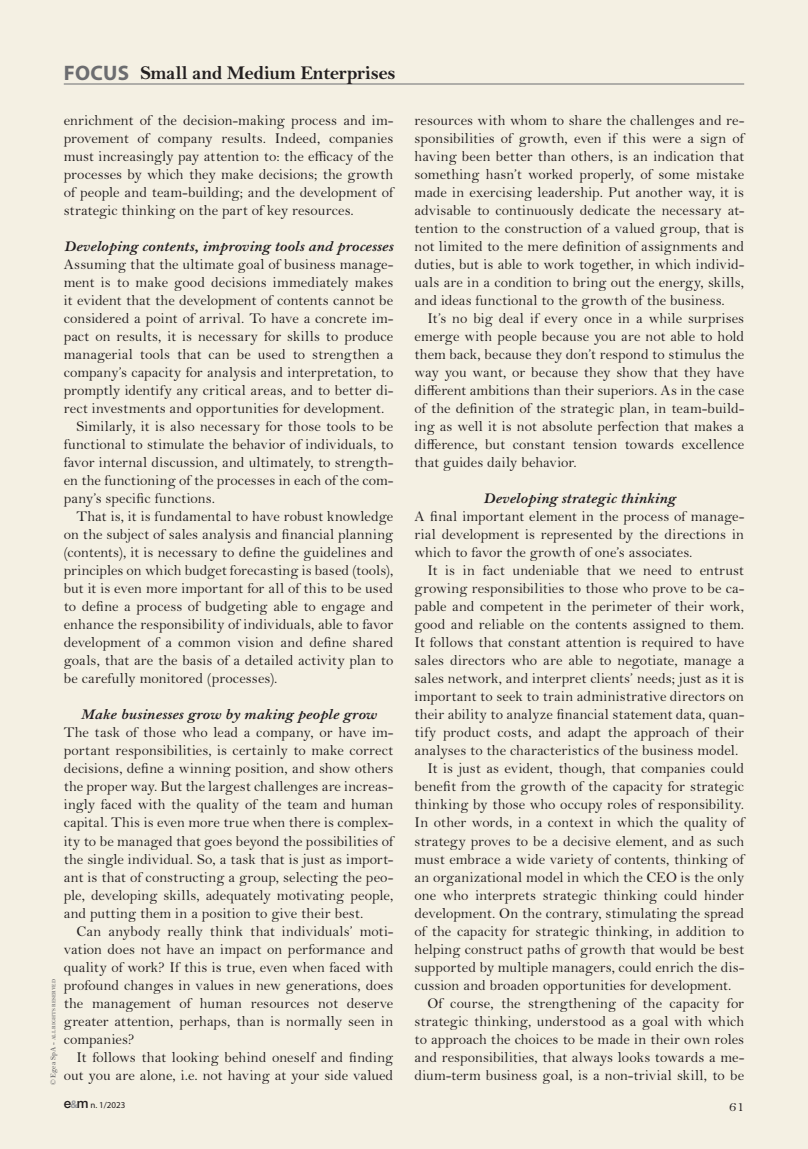
<style>
.page{position:relative;width:808px;height:1149px;background:#fff}
.page>*{position:absolute;margin:0;border:0;box-sizing:border-box;transform-origin:0 0}
.t1{font:700 21px "Myriad Pro";letter-spacing:.01em;color:#6c6d70}
.t2{font:700 19.5px "Bell MT Std";letter-spacing:-.015em;color:#231f20}
.t3{font:15px/18px "Bell MT Std";color:#231f20;text-align:justify}
.t4{font:italic 700 15px "Bell MT Std";letter-spacing:.005em;color:#231f20}
.t5{font:9px "Myriad Pro";color:#231f20}
.t6{font:600 5.25px "Bell MT Std";color:#636366}
.s1{font-weight:400;font-size:7.5px}
.s2{font-size:7.5px}
.s3{font-family:"Helvetica Neue";font-weight:500;font-size:13.5px}
.s4{font-family:"Helvetica Neue";font-weight:700;font-size:10.5px;color:#939598}
</style>
<div class="page">
<div style="left:0;top:0;width:808px;height:1148px;background:#f4f0e3"></div>
<hr style="left:64px;top:84px;width:680px;height:1px;background:#6c6d70">
<h1 class="t1" style="left:64px;top:59px;width:67px">FOCUS</h1>
<h2 class="t2" style="left:140px;top:62px;width:257px">Small and Medium Enterprises</h2>
<p class="t3" style="left:64px;top:111px;width:331px">enrichment of the decision-making process and im&shy;provement of company results. Indeed, companies must increasingly pay attention to: the efficacy of the processes by which they make decisions; the growth of people and team-building; and the development of strategic thinking on the part of key resources.</p>
<p class="t4" style="left:64px;top:238px;width:330px">Developing contents, improving tools and processes</p>
<p class="t3" style="left:64px;top:255px;width:331px">Assuming that the ultimate goal of business manage-</p>
<p class="t3" style="left:64px;top:273px;width:331px">ment is to make good decisions immediately makes</p>
<p class="t3" style="left:64px;top:291px;width:331px">it evident that the development of contents cannot be</p>
<p class="t3" style="left:64px;top:309px;width:331px">considered a point of arrival. To have a concrete im-</p>
<p class="t3" style="left:64px;top:327px;width:331px">pact on results, it is necessary for skills to produce</p>
<p class="t3" style="left:64px;top:345px;width:331px">managerial tools that can be used to strengthen a</p>
<p class="t3" style="left:64px;top:363px;width:331px">company’s capacity for analysis and interpretation, to</p>
<p class="t3" style="left:64px;top:381px;width:331px">promptly identify any critical areas, and to better di-</p>
<p class="t3" style="left:64px;top:399px;width:322px">rect investments and opportunities for development.</p>
<p class="t3" style="left:77px;top:417px;width:318px">Similarly, it is also necessary for those tools to be</p>
<p class="t3" style="left:64px;top:435px;width:331px">functional to stimulate the behavior of individuals, to</p>
<p class="t3" style="left:64px;top:453px;width:331px">favor internal discussion, and ultimately, to strength-</p>
<p class="t3" style="left:64px;top:471px;width:331px">en the functioning of the processes in each of the com-</p>
<p class="t3" style="left:64px;top:489px;width:153px">pany’s specific functions.</p>
<p class="t3" style="left:77px;top:507px;width:318px">That is, it is fundamental to have robust knowledge</p>
<p class="t3" style="left:64px;top:525px;width:331px">on the subject of sales analysis and financial planning</p>
<p class="t3" style="left:64px;top:543px;width:331px">(contents), it is necessary to define the guidelines and</p>
<p class="t3" style="left:64px;top:561px;width:331px">principles on which budget forecasting is based (tools),</p>
<p class="t3" style="left:64px;top:579px;width:331px">but it is even more important for all of this to be used</p>
<p class="t3" style="left:64px;top:597px;width:331px">to define a process of budgeting able to engage and</p>
<p class="t3" style="left:64px;top:615px;width:331px">enhance the responsibility of individuals, able to favor</p>
<p class="t3" style="left:64px;top:633px;width:331px">development of a common vision and define shared</p>
<p class="t3" style="left:64px;top:651px;width:331px">goals, that are the basis of a detailed activity plan to</p>
<p class="t3" style="left:64px;top:669px;width:215px">be carefully monitored (processes).</p>
<p class="t4" style="left:80px;top:706px;width:298px">Make businesses grow by making people grow</p>
<p class="t3" style="left:64px;top:723px;width:331px">The task of those who lead a company, or have im&shy;portant responsibilities, is certainly to make correct decisions, define a winning position, and show others the proper way. But the largest challenges are increas&shy;ingly faced with the quality of the team and human capital. This is even more true when there is complex&shy;ity to be managed that goes beyond the possibilities of the single individual. So, a task that is just as import&shy;ant is that of constructing a group, selecting the peo&shy;ple, developing skills, adequately motivating people, and putting them in a position to give their best.</p>
<p class="t3" style="left:64px;top:921px;width:331px;text-indent:13px">Can anybody really think that individuals’ moti&shy;vation does not have an impact on performance and quality of work? If this is true, even when faced with profound changes in values in new generations, does the management of human resources not deserve greater attention, perhaps, than is normally seen in companies?</p>
<p class="t3" style="left:64px;top:1047px;width:331px;text-align:right">It follows that looking behind oneself and finding out you are alone, i.e. not having at your side valued</p>
<p class="t6" style="left:51px;top:1084px;width:107px;rotate:-90deg"><span class="s1">©</span> <span class="s2">Egea SpA -</span> ALL RIGHTS RESERVED</p>
<p class="t3" style="left:415px;top:111px;width:331px">resources with whom to share the challenges and re&shy;sponsibilities of growth, even if this were a sign of having been better than others, is an indication that something hasn’t worked properly, of some mistake made in exercising leadership. Put another way, it is advisable to continuously dedicate the necessary at&shy;tention to the construction of a valued group, that is not limited to the mere definition of assignments and duties, but is able to work together, in which individ&shy;uals are in a condition to bring out the energy, skills, and ideas functional to the growth of the business.</p>
<p class="t3" style="left:415px;top:309px;width:331px;text-indent:13px">It’s no big deal if every once in a while surprises emerge with people because you are not able to hold them back, because they don’t respond to stimulus the way you want, or because they show that they have different ambitions than their superiors. As in the case of the definition of the strategic plan, in team-build&shy;ing as well it is not absolute perfection that makes a difference, but constant tension towards excellence that guides daily behavior.</p>
<p class="t4" style="left:483px;top:490px;width:193px">Developing strategic thinking</p>
<p class="t3" style="left:415px;top:507px;width:331px">A final important element in the process of manage&shy;rial development is represented by the directions in which to favor the growth of one’s associates.</p>
<p class="t3" style="left:427px;top:561px;width:318px">It is in fact undeniable that we need to entrust</p>
<p class="t3" style="left:415px;top:579px;width:331px">growing responsibilities to those who prove to be ca-</p>
<p class="t3" style="left:415px;top:597px;width:331px">pable and competent in the perimeter of their work,</p>
<p class="t3" style="left:415px;top:615px;width:331px">good and reliable on the contents assigned to them.</p>
<p class="t3" style="left:415px;top:633px;width:331px">It follows that constant attention is required to have</p>
<p class="t3" style="left:415px;top:651px;width:331px">sales directors who are able to negotiate, manage a</p>
<p class="t3" style="left:415px;top:669px;width:331px">sales network, and interpret clients’ needs; just as it is</p>
<p class="t3" style="left:415px;top:687px;width:331px">important to seek to train administrative directors on</p>
<p class="t3" style="left:415px;top:705px;width:331px">their ability to analyze financial statement data, quan-</p>
<p class="t3" style="left:415px;top:723px;width:331px">tify product costs, and adapt the approach of their</p>
<p class="t3" style="left:415px;top:741px;width:325px">analyses to the characteristics of the business model.</p>
<p class="t3" style="left:427px;top:759px;width:318px">It is just as evident, though, that companies could</p>
<p class="t3" style="left:415px;top:777px;width:331px">benefit from the growth of the capacity for strategic</p>
<p class="t3" style="left:415px;top:795px;width:331px">thinking by those who occupy roles of responsibility.</p>
<p class="t3" style="left:415px;top:813px;width:331px">In other words, in a context in which the quality of</p>
<p class="t3" style="left:415px;top:831px;width:331px">strategy proves to be a decisive element, and as such</p>
<p class="t3" style="left:415px;top:849px;width:331px">must embrace a wide variety of contents, thinking of</p>
<p class="t3" style="left:415px;top:867px;width:331px">an organizational model in which the CEO is the only</p>
<p class="t3" style="left:415px;top:885px;width:331px">one who interprets strategic thinking could hinder</p>
<p class="t3" style="left:415px;top:903px;width:331px">development. On the contrary, stimulating the spread</p>
<p class="t3" style="left:415px;top:921px;width:331px">of the capacity for strategic thinking, in addition to</p>
<p class="t3" style="left:415px;top:939px;width:331px">helping construct paths of growth that would be best</p>
<p class="t3" style="left:415px;top:957px;width:331px">supported by multiple managers, could enrich the dis-</p>
<p class="t3" style="left:415px;top:975px;width:318px">cussion and broaden opportunities for development.</p>
<p class="t3" style="left:427px;top:993px;width:318px">Of course, the strengthening of the capacity for</p>
<p class="t3" style="left:415px;top:1011px;width:331px">strategic thinking, understood as a goal with which</p>
<p class="t3" style="left:415px;top:1029px;width:331px">to approach the choices to be made in their own roles</p>
<p class="t3" style="left:415px;top:1047px;width:331px">and responsibilities, that always looks towards a me-</p>
<p class="t3" style="left:415px;top:1065px;width:331px">dium-term business goal, is a non-trivial skill, to be</p>
<p class="t5" style="left:64px;top:1099px;width:63px"><span class="s3">e</span><span class="s4">&amp;</span><span class="s3">m</span> n. 1/2023</p>
<p class="t3" style="left:729px;top:1097px;width:16px">61</p>
</div>
